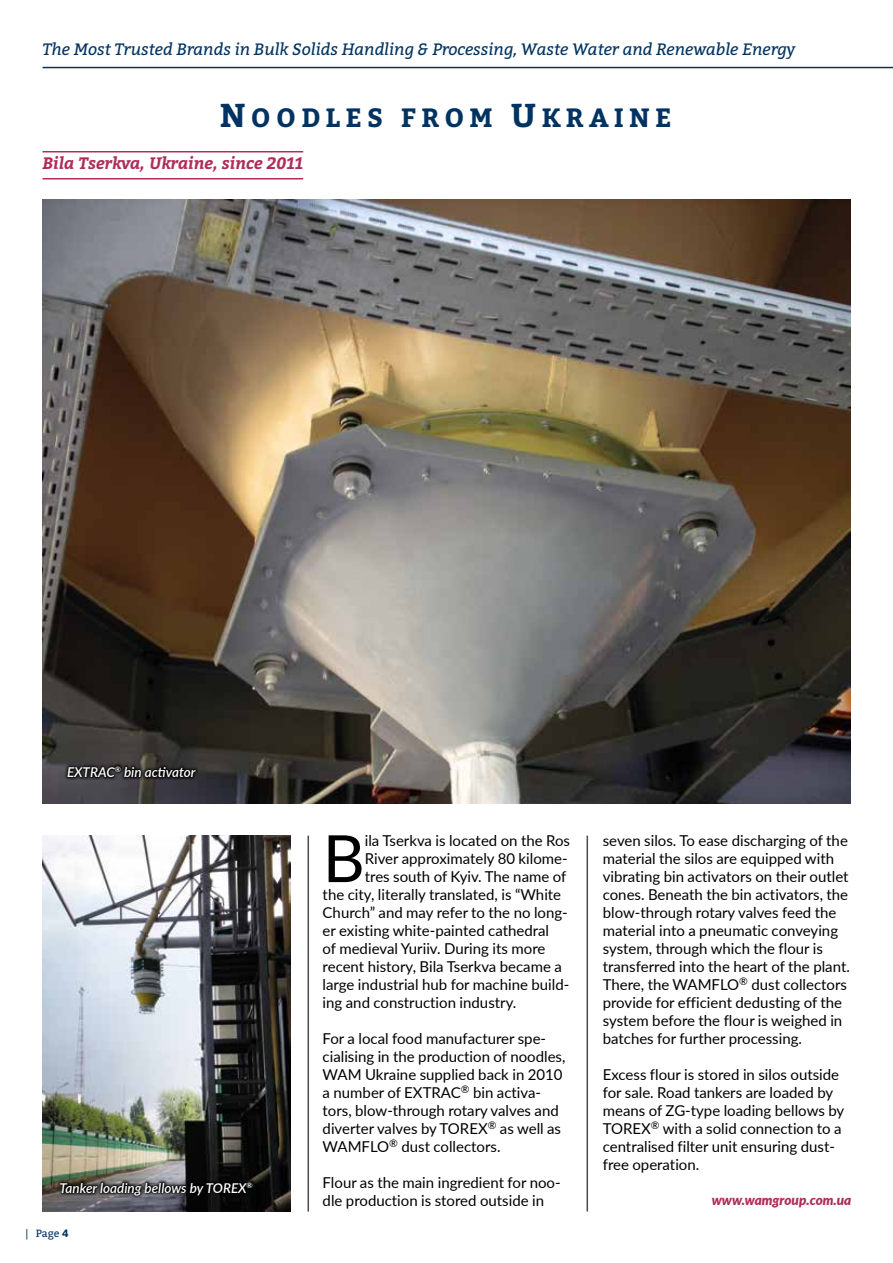
<style>
.page{position:relative;width:893px;height:1263px;background:#fff}
.page>*{position:absolute;margin:0;border:0;box-sizing:border-box;transform-origin:0 0}
.t1{font:65.25px "Lato";color:#000}
.t2{font:26.4px "Bitter Bold SC800";letter-spacing:.2em;color:#003361}
.t3{font:italic 16.5px "Bitter";color:#003361}
.t4{font:italic 700 16.5px "Bitter";color:#af2d58}
.t5{font:15px/18px "Lato";color:#000}
.t6{font:italic 600 13.5px "Lato";color:#fff}
.t7{font:italic 900 13.5px "Lato";color:#af2d58}
.t8{font:10.5px "Bitter";color:#003361}
.s1{font-size:33px}
.s2{font-weight:700}
</style>
<div class="page">
<img style="left:43px;top:200px;width:807px;height:604px">
<hr style="left:43px;top:67px;width:850px;height:1px;background:#003361">
<hr style="left:43px;top:151px;width:260px;height:1px;background:#af2d58">
<hr style="left:43px;top:178px;width:260px;height:1px;background:#af2d58">
<hr style="left:587px;top:836px;width:1px;height:375px;background:#4a4a49">
<svg style="left:64px;top:762px;width:136px;height:19px;background:#252425"></svg>
<img style="left:43px;top:836px;width:248px;height:375px">
<svg style="left:57px;top:1178px;width:200px;height:21px;background:#2e2e2e"></svg>
<hr style="left:308px;top:836px;width:1px;height:375px;background:#4a4a49">
<p class="t3" style="left:43px;top:38px;width:754px">The Most Trusted Brands in Bulk Solids Handling &amp; Processing, Waste Water and Renewable Energy</p>
<h2 class="t2" style="left:220px;top:97px;width:249px"><span class="s1">N</span>OO DLES FROM</h2>
<h2 class="t2" style="left:510px;top:97px;width:163px"><span class="s1">U</span>KRAINE</h2>
<p class="t4" style="left:43px;top:151px;width:262px">Bila Tserkva, Ukraine, since 2011</p>
<p class="t6" style="left:67px;top:762px;width:130px">EXTRAC<sup>®</sup> bin activator</p>
<p class="t6" style="left:60px;top:1178px;width:195px">Tanker loading bellows by TOREX<sup>®</sup></p>
<p class="t8" style="left:26px;top:1226px;width:45px">| Page <span class="s2">4</span></p>
<h1 class="t1" style="left:323px;top:812px;width:44px">B</h1>
<p class="t5" style="left:365px;top:831px;width:207px">ila Tserkva is located on the Ros</p>
<p class="t5" style="left:365px;top:849px;width:204px">River approximately 80 kilome-</p>
<p class="t5" style="left:365px;top:867px;width:203px">tres south of Kyiv. The name of</p>
<p class="t5" style="left:323px;top:885px;width:240px">the city, literally translated, is “White</p>
<p class="t5" style="left:323px;top:903px;width:247px">Church” and may refer to the no long-</p>
<p class="t5" style="left:323px;top:921px;width:228px">er existing white-painted cathedral</p>
<p class="t5" style="left:323px;top:939px;width:224px">of medieval Yuriiv. During its more</p>
<p class="t5" style="left:323px;top:957px;width:241px">recent history, Bila Tserkva became a</p>
<p class="t5" style="left:323px;top:975px;width:248px">large industrial hub for machine build-</p>
<p class="t5" style="left:323px;top:993px;width:195px">ing and construction industry.</p>
<p class="t5" style="left:323px;top:1029px;width:244px">For a local food manufacturer spe&shy;cialising in the production of noodles, WAM Ukraine supplied back in 2010 a number of EXTRAC<sup>®</sup> bin activa&shy;tors, blow-through rotary valves and diverter valves by TOREX<sup>®</sup> as well as WAMFLO<sup>®</sup> dust collectors.</p>
<p class="t5" style="left:323px;top:1173px;width:240px">Flour as the main ingredient for noo&shy;dle production is stored outside in</p>
<p class="t5" style="left:603px;top:831px;width:249px">seven silos. To ease discharging of the material the silos are equipped with vibrating bin activators on their outlet cones. Beneath the bin activators, the blow-through rotary valves feed the material into a pneumatic conveying system, through which the flour is transferred into the heart of the plant.<br>There, the WAMFLO<sup>®</sup> dust collectors provide for efficient dedusting of the system before the flour is weighed in batches for further processing.</p>
<p class="t5" style="left:603px;top:1065px;width:243px">Excess flour is stored in silos outside for sale. Road tankers are loaded by means of ZG-type loading bellows by TOREX<sup>®</sup> with a solid connection to a centralised filter unit ensuring dust&shy;free operation.</p>
<p class="t7" style="left:712px;top:1190px;width:141px">www.wamgroup.com.ua</p>
</div>
